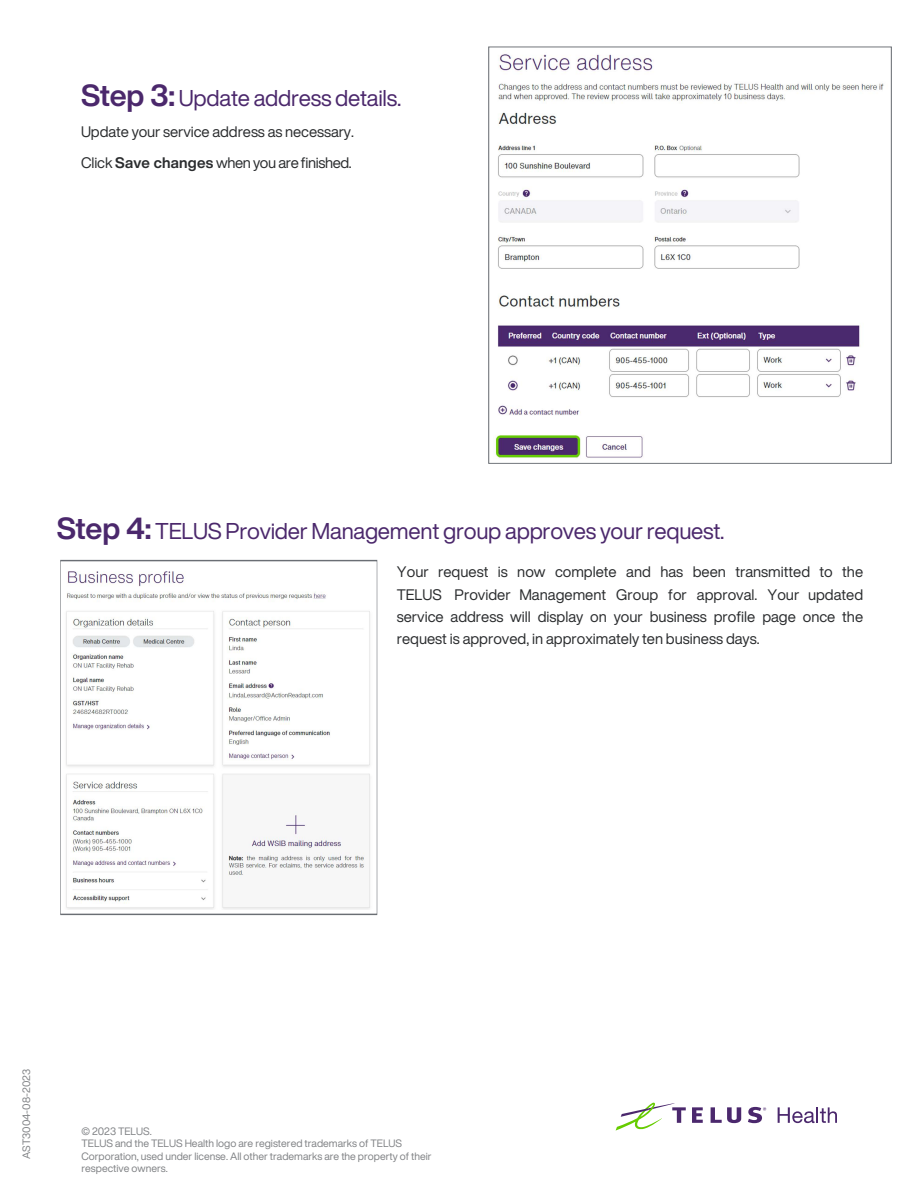
<style>
.page{position:relative;width:918px;height:1188px;background:#fff}
.page>*{position:absolute;margin:0;border:0;box-sizing:border-box;transform-origin:0 0}
.t1{font:22.5px "Helvetica Now Display";letter-spacing:-.01em;color:#4b286c}
.t2{font:22.5px "Helvetica Now Display";letter-spacing:-.01em;color:#4b286c}
.t3{font:15px/22.2px "Helvetica Now Display";color:#2a2c2e;text-align:justify}
.t4{font:15px/31.8px "Helvetica Now Display";letter-spacing:-.005em;color:#2a2c2e}
.t5{font:10.5px/12.6px "Helvetica Now Display";color:#808285}
.s1{font-weight:700;font-size:30px}
.s2{font-style:inherit}
.s3{font-weight:700}
</style>
<div class="page">
<img style="left:495px;top:54px;width:389px;height:404px">
<div style="left:60px;top:560px;width:317px;height:355px;border:1px solid #6a6e74"></div>
<img style="left:66px;top:571px;width:304px;height:339px">
<svg style="left:692px;top:1107px;width:11px;height:16px"></svg>
<svg style="left:711px;top:1107px;width:30px;height:16px"></svg>
<svg style="left:616px;top:1103px;width:70px;height:28px"></svg>
<svg style="left:748px;top:1107px;width:18px;height:16px"></svg>
<svg style="left:778px;top:1107px;width:59px;height:16px"></svg>
<p class="t2" style="left:81px;top:83px;width:322px"><span class="s1">Step 3:</span> Update address details<span class="s2">.</span></p>
<p class="t4" style="left:81px;top:115px;width:274px">Update your service address as necessary<span class="s2">.<br>Click</span> <span class="s3">Save changes</span> when you are finished<span class="s2">.</span></p>
<h1 class="t1" style="left:57px;top:516px;width:669px"><span class="s1">Step</span> <span class="s1">4</span><span class="s1">:</span> TELUS Provider Management group approves your request.</h1>
<p class="t3" style="left:397px;top:561px;width:468px">Your request is now complete and has been transmitted to the TELUS Provider Management Group for approval. <span class="s2">Your updated service address will display on your business profile page</span> once the request is approved, in approximately ten business days.</p>
<p class="t5" style="left:20px;top:1159px;width:91px;rotate:-90deg">AST3004-08-2023</p>
<p class="t5" style="left:81px;top:1125px;width:352px">© 2023 TELUS.<br>TELUS and the TELUS Health logo are registered trademarks of TELUS Corporation, used under license. All other trademarks are the property of their respective owners.</p>
</div>
